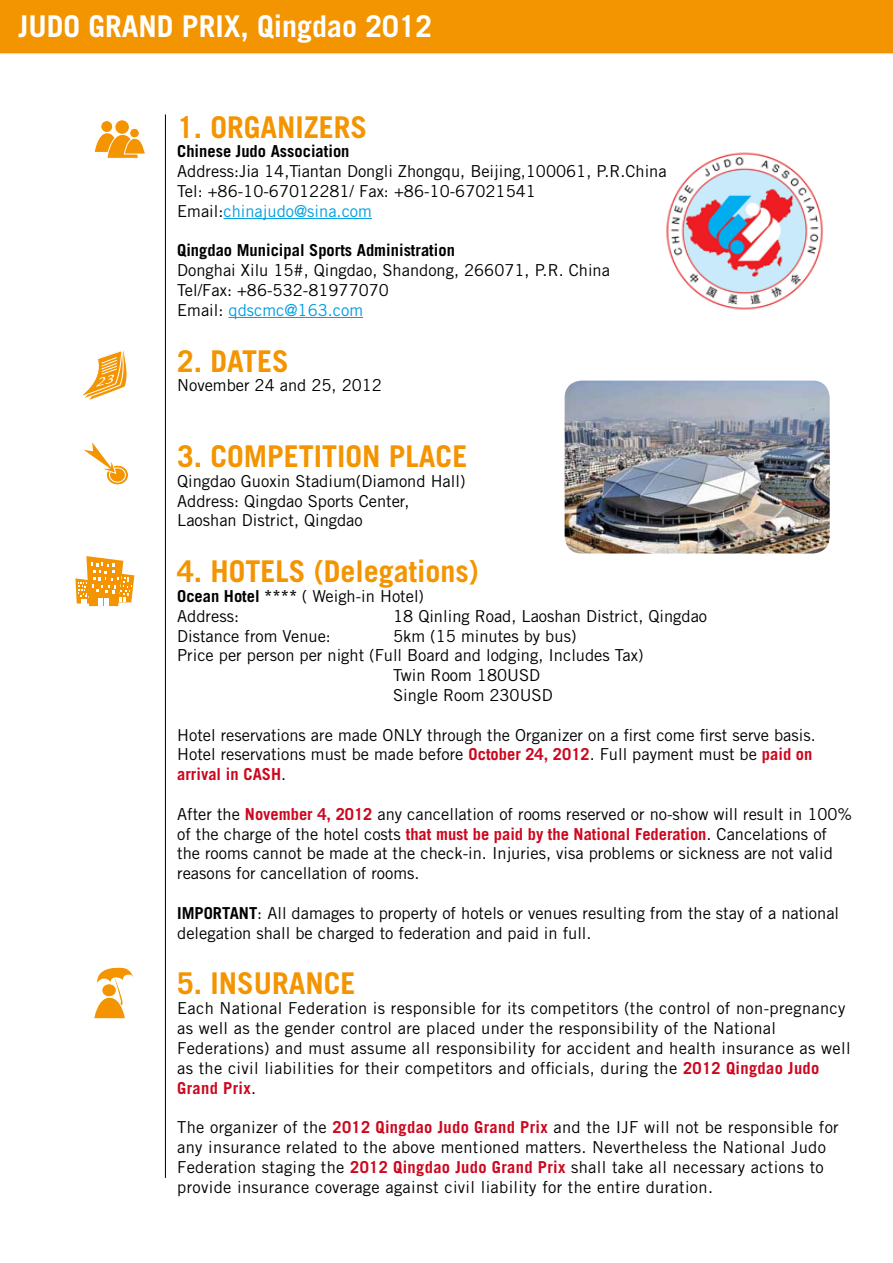
<style>
.page{position:relative;width:893px;height:1263px;background:#fff}
.page>*{position:absolute;margin:0;border:0;box-sizing:border-box;transform-origin:0 0}
.t1{font:700 30px "Trade Gothic";color:#f39400}
.t2{font:700 30px "Trade Gothic";color:#fff}
.t3{font:16.5px/19.8px "Trade Gothic";color:#000}
.t4{font:16.5px/19.8px "Trade Gothic";letter-spacing:.02em;color:#000}
.t5{font:700 16.5px "Trade Gothic";color:#000}
.s1{color:#009ee0}
.s2{font-weight:700}
.s3{font-weight:700;color:#cd071e}
</style>
<div class="page">
<img style="left:0;top:0;width:893px;height:1178px">
<img style="left:661px;top:145px;width:169px;height:172px">
<hr style="left:223px;top:218px;width:149px;height:1px;background:#009ee0">
<hr style="left:228px;top:317px;width:135px;height:1px;background:#009ee0">
<hr style="left:165px;top:114px;width:1px;height:1064px;background:#000">
<div style="left:101px;top:121px;width:12px;height:12px;background:#f39400;border-radius:50%"></div>
<div style="left:100px;top:120px;width:13px;height:13px;border:1px solid #fff;border-radius:50%"></div>
<div style="left:115px;top:120px;width:14px;height:14px;background:#f39400;border-radius:50%"></div>
<div style="left:114px;top:119px;width:16px;height:16px;border:1px solid #fff;border-radius:50%"></div>
<svg style="left:93px;top:132px;width:53px;height:27px"></svg>
<div style="left:130px;top:128px;width:9px;height:10px;background:#f39400;border-radius:50%"></div>
<div style="left:129px;top:128px;width:11px;height:10px;border:1px solid #fff;border-radius:50%"></div>
<svg style="left:84px;top:348px;width:46px;height:53px"></svg>
<svg style="left:106px;top:465px;width:23px;height:20px"></svg>
<div style="left:106px;top:465px;width:23px;height:20px;border:1px solid #fff;border-radius:50%"></div>
<div style="left:109px;top:468px;width:16px;height:14px;background:#f39400;border-radius:50%"></div>
<div style="left:109px;top:467px;width:17px;height:16px;border:1px solid #fff;border-radius:50%"></div>
<svg style="left:84px;top:442px;width:33px;height:32px"></svg>
<svg style="left:75px;top:556px;width:59px;height:50px"></svg>
<img style="left:565px;top:381px;width:265px;height:172px">
<svg style="left:93px;top:967px;width:40px;height:53px"></svg>
<div style="left:102px;top:984px;width:14px;height:13px;background:#f39400;border-radius:50%"></div>
<div style="left:101px;top:983px;width:16px;height:14px;border:1px solid #fff;border-radius:50%"></div>
<h1 class="t2" style="left:19px;top:8px;width:415px">JUDO GRAND PRIX, Qingdao 2012</h1>
<h1 class="t1" style="left:177px;top:108px;width:192px">1. ORGANIZERS</h1>
<p class="t5" style="left:177px;top:141px;width:174px">Chinese Judo Association</p>
<p class="t3" style="left:177px;top:161px;width:491px">Address:Jia 14,Tiantan Dongli Zhongqu, Beijing,100061, P.R.China<br>Tel: +86-10-67012281/ Fax: +86-10-67021541<br>Email:<span class="s1">chinajudo@sina.com</span></p>
<p class="t5" style="left:177px;top:240px;width:279px">Qingdao Municipal Sports Administration</p>
<p class="t3" style="left:177px;top:260px;width:434px">Donghai Xilu 15#, Qingdao, Shandong, 266071, P.R. China<br>Tel/Fax: +86-532-81977070<br>Email: <span class="s1">qdscmc@163.com</span></p>
<h1 class="t1" style="left:177px;top:342px;width:113px">2. DATES</h1>
<p class="t3" style="left:177px;top:375px;width:206px">November 24 and 25, 2012</p>
<h1 class="t1" style="left:177px;top:438px;width:292px">3. COMPETITION PLACE</h1>
<p class="t3" style="left:177px;top:471px;width:290px">Qingdao Guoxin Stadium(Diamond Hall)<br>Address: Qingdao Sports Center,<br>Laoshan District, Qingdao</p>
<h1 class="t1" style="left:177px;top:553px;width:303px">4. HOTELS (Delegations)</h1>
<p class="t3" style="left:177px;top:586px;width:248px"><span class="s2">Ocean Hotel ****</span> ( Weigh-in Hotel)<br>Address:</p>
<p class="t3" style="left:393px;top:606px;width:315px">18 Qinling Road, Laoshan District, Qingdao</p>
<p class="t3" style="left:177px;top:626px;width:155px">Distance from Venue:</p>
<p class="t3" style="left:393px;top:626px;width:185px">5km (15 minutes by bus)</p>
<p class="t3" style="left:177px;top:645px;width:468px">Price per person per night (Full Board and lodging, Includes Tax)</p>
<p class="t3" style="left:393px;top:665px;width:148px">Twin Room 180USD</p>
<p class="t3" style="left:393px;top:685px;width:161px">Single Room 230USD</p>
<p class="t3" style="left:177px;top:725px;width:640px">Hotel reservations are made ONLY through the Organizer on a first come first serve basis.<br>Hotel reservations must be made before <span class="s3">October 24, 2012</span>. Full payment must be <span class="s3">paid on arrival in CASH</span>.</p>
<p class="t3" style="left:177px;top:804px;width:677px">After the <span class="s3">November 4, 2012</span> any cancellation of rooms reserved or no-show will result in 100% of the charge of the hotel costs <span class="s3">that must be paid by the National Federation</span>. Cancelations of the rooms cannot be made at the check-in. Injuries, visa problems or sickness are not valid reasons for cancellation of rooms.</p>
<p class="t3" style="left:177px;top:903px;width:663px"><span class="s2">IMPORTANT</span>: All damages to property of hotels or venues resulting from the stay of a national delegation shall be charged to federation and paid in full.</p>
<h1 class="t1" style="left:177px;top:965px;width:180px">5. INSURANCE</h1>
<p class="t4" style="left:177px;top:998px;width:675px">Each National Federation is responsible for its competitors (the control of non-pregnancy as well as the gender control are placed under the responsibility of the National Federations) and must assume all responsibility for accident and health insurance as well as the civil liabilities for their competitors and officials, during the <span class="s3">2012 Qingdao Judo Grand Prix</span>.</p>
<p class="t4" style="left:177px;top:1117px;width:663px">The organizer of the <span class="s3">2012 Qingdao Judo Grand Prix</span> and the IJF will not be responsible for any insurance related to the above mentioned matters. Nevertheless the National Judo Federation staging the <span class="s3">2012 Qingdao Judo Grand Prix</span> shall take all necessary actions to provide insurance coverage against civil liability for the entire duration.</p>
</div>
